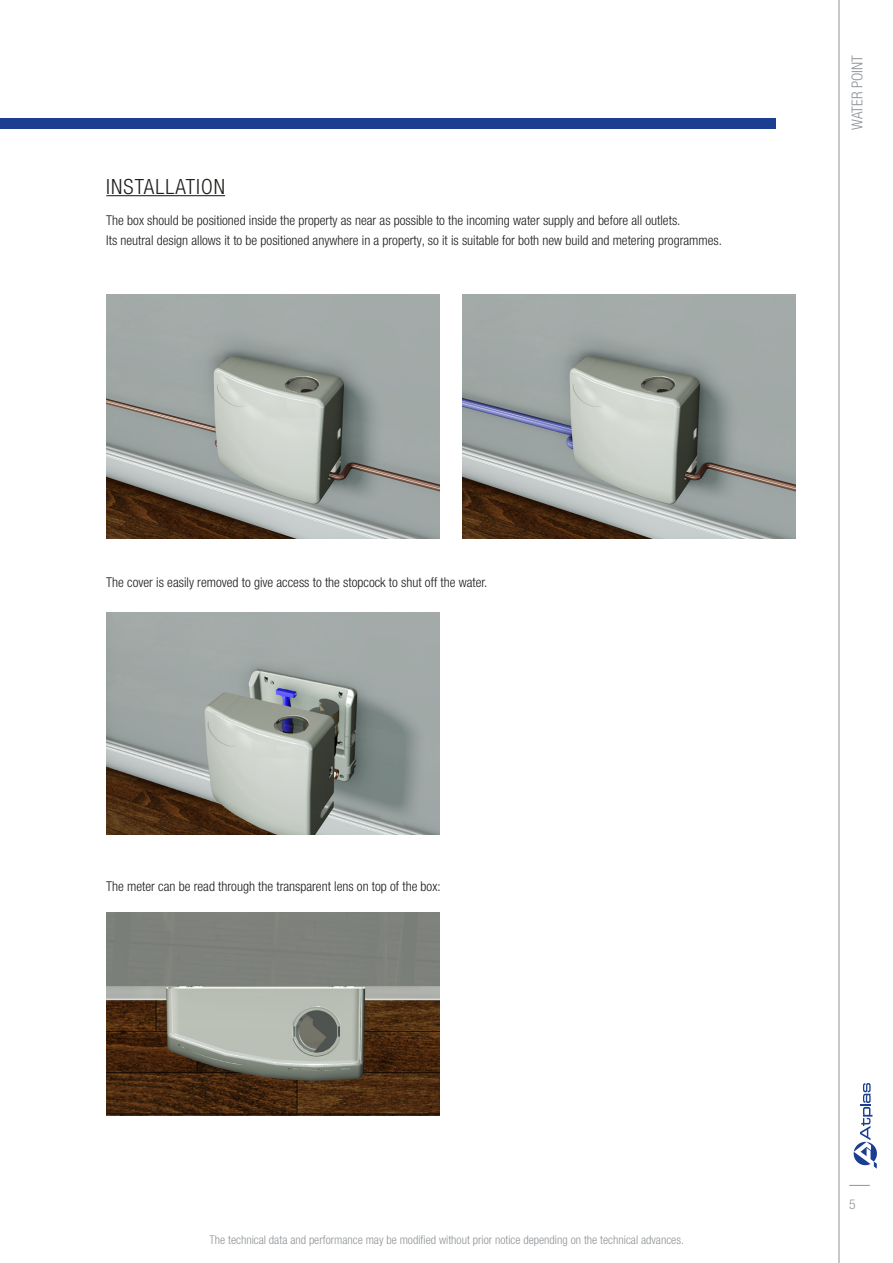
<style>
.page{position:relative;width:893px;height:1263px;background:#fff}
.page>*{position:absolute;margin:0;border:0;box-sizing:border-box;transform-origin:0 0}
.body{font:300 condensed 21px "Helvetica Neue LT Pro";letter-spacing:.05em;color:#1d1d1b}
.t1{font:300 condensed 15px "Helvetica Neue LT Pro";color:#8e9396}
.body-2{font:300 condensed 13.5px "Helvetica Neue LT Pro";color:#1d1d1b}
.t2{font:300 condensed 13.5px "Helvetica Neue LT Pro";color:#8e9396}
.t3{font:300 condensed 12px "Helvetica Neue LT Pro";color:#8e9396}
</style>
<div class="page">
<svg style="left:839px;top:0;width:30px;height:1263px"></svg>
<svg style="left:849px;top:1185px;width:21px;height:1px"></svg>
<svg style="left:854px;top:1083px;width:23px;height:86px"></svg>
<div style="left:0;top:119px;width:776px;height:10px;background:#1b3e90"></div>
<hr style="left:106px;top:195px;width:119px;height:1px;background:#1d1d1b">
<img style="left:106px;top:295px;width:333px;height:244px">
<img style="left:462px;top:295px;width:333px;height:244px">
<img style="left:106px;top:912px;width:333px;height:203px">
<img style="left:106px;top:612px;width:333px;height:222px">
<p class="body" style="left:106px;top:174px;width:120px">INSTALLATION</p>
<p class="body-2" style="left:106px;top:213px;width:576px">The box should be positioned inside the property as near as possible to the incoming water supply and before all outlets.</p>
<p class="body-2" style="left:106px;top:232px;width:617px">Its neutral design allows it to be positioned anywhere in a property, so it is suitable for both new build and metering programmes.</p>
<p class="t1" style="left:848px;top:130px;width:76px;rotate:-90deg">WATER POINT</p>
<p class="body-2" style="left:106px;top:575px;width:383px">The cover is easily removed to give access to the stopcock to shut off the water.</p>
<p class="body-2" style="left:106px;top:878px;width:336px">The meter can be read through the transparent lens on top of the box:</p>
<p class="t3" style="left:209px;top:1233px;width:476px">The technical data and performance may be modified without prior notice depending on the technical advances.</p>
<p class="t2" style="left:849px;top:1196px;width:8px">5</p>
</div>
